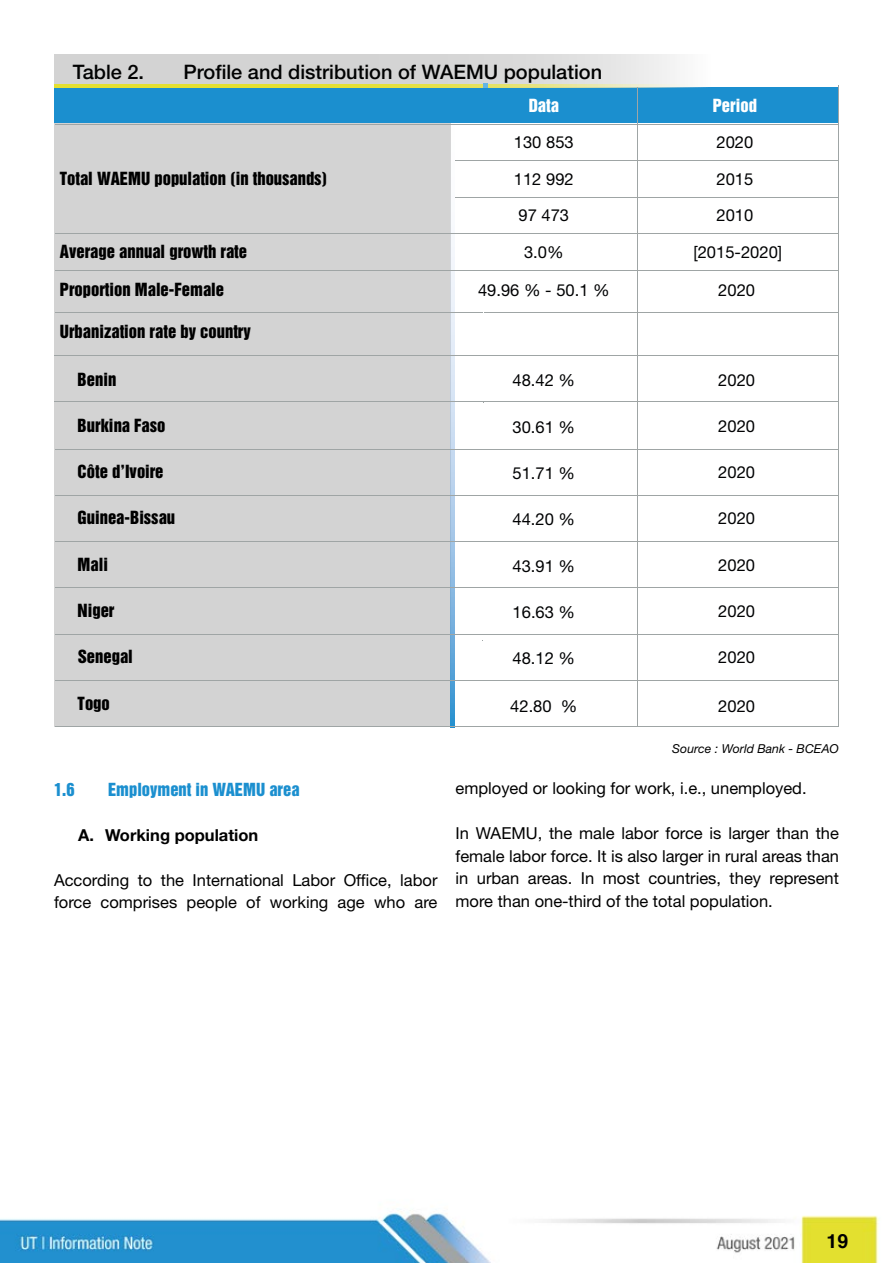
<style>
.page{position:relative;width:893px;height:1263px;background:#fff}
.page>*{position:absolute;margin:0;border:0;box-sizing:border-box;transform-origin:0 0}
.t1{font:500 19.95px "Helvetica Neue LT Std";color:#010202}
.t2{font:700 19.5px "Helvetica";color:#000}
.t3{font:16.5px/22.5px "Helvetica Neue LT Std";color:#000}
.t4{font:16.5px "Helvetica Inserat";color:#000}
.t5{font:16.5px "Helvetica Neue LT Std";color:#010203}
.t6{font:16.5px "Helvetica Inserat";color:#1b8fcf}
.t7{font:700 16.5px "Helvetica Neue LT Std";color:#000}
.t8{font:16.5px "Helvetica Inserat";color:#fff}
.t9{font:italic 12.3px "Helvetica Neue LT Std";color:#000}
</style>
<div class="page">
<img style="left:0;top:85px;width:879px;height:1178px">
<div style="left:54px;top:89px;width:396px;height:638px;background:#d3d3d3"></div>
<svg style="left:450px;top:123px;width:5px;height:603px"></svg>
<div style="left:54px;top:88px;width:784px;height:35px;background:#1b8fcf"></div>
<svg style="left:54px;top:54px;width:634px;height:31px;background:#d9d8d4"></svg>
<svg style="left:54px;top:85px;width:656px;height:3px;background:#dfe060"></svg>
<svg style="left:483px;top:83px;width:5px;height:5px"></svg>
<hr style="left:55px;top:233px;width:428px;height:1px;background:#9fa5a5">
<hr style="left:55px;top:124px;width:428px;height:1px;background:#9fa5a5">
<hr style="left:484px;top:124px;width:200px;height:1px;background:#9fa5a5">
<hr style="left:685px;top:124px;width:153px;height:1px;background:#9fa5a5">
<hr style="left:455px;top:160px;width:229px;height:1px;background:#9fa5a5">
<hr style="left:685px;top:160px;width:153px;height:1px;background:#9fa5a5">
<hr style="left:455px;top:197px;width:229px;height:1px;background:#9fa5a5">
<hr style="left:685px;top:197px;width:153px;height:1px;background:#9fa5a5">
<hr style="left:484px;top:233px;width:200px;height:1px;background:#9fa5a5">
<hr style="left:685px;top:233px;width:153px;height:1px;background:#9fa5a5">
<hr style="left:55px;top:270px;width:428px;height:1px;background:#9fa5a5">
<hr style="left:484px;top:270px;width:354px;height:1px;background:#9fa5a5">
<hr style="left:55px;top:312px;width:428px;height:1px;background:#9fa5a5">
<hr style="left:484px;top:312px;width:354px;height:1px;background:#9fa5a5">
<hr style="left:55px;top:449px;width:428px;height:1px;background:#9fa5a5">
<hr style="left:484px;top:449px;width:354px;height:1px;background:#9fa5a5">
<hr style="left:55px;top:495px;width:428px;height:1px;background:#9fa5a5">
<hr style="left:484px;top:495px;width:354px;height:1px;background:#9fa5a5">
<hr style="left:55px;top:541px;width:428px;height:1px;background:#9fa5a5">
<hr style="left:484px;top:541px;width:354px;height:1px;background:#9fa5a5">
<hr style="left:55px;top:587px;width:428px;height:1px;background:#9fa5a5">
<hr style="left:484px;top:587px;width:354px;height:1px;background:#9fa5a5">
<hr style="left:55px;top:634px;width:428px;height:1px;background:#9fa5a5">
<hr style="left:484px;top:634px;width:354px;height:1px;background:#9fa5a5">
<hr style="left:55px;top:680px;width:428px;height:1px;background:#9fa5a5">
<hr style="left:484px;top:680px;width:354px;height:1px;background:#9fa5a5">
<hr style="left:55px;top:726px;width:428px;height:1px;background:#9fa5a5">
<svg style="left:482px;top:634px;width:2px;height:7px"></svg>
<hr style="left:482px;top:726px;width:356px;height:1px;background:#9fa5a5">
<hr style="left:838px;top:86px;width:1px;height:641px;background:#9fa5a5">
<hr style="left:637px;top:87px;width:1px;height:639px;background:#9fa5a5">
<hr style="left:55px;top:401px;width:783px;height:1px;background:#9fa5a5">
<hr style="left:55px;top:355px;width:783px;height:1px;background:#9fa5a5">
<p class="t1" style="left:73px;top:60px;width:73px">Table 2.</p>
<p class="t1" style="left:183px;top:60px;width:420px">Profile and distribution of WAEMU population</p>
<p class="t8" style="left:529px;top:96px;width:32px">Data</p>
<p class="t8" style="left:713px;top:96px;width:46px">Period</p>
<p class="t4" style="left:60px;top:168px;width:269px">Total WAEMU population (in thousands)</p>
<p class="t4" style="left:60px;top:242px;width:189px">Average annual growth rate</p>
<p class="t4" style="left:60px;top:280px;width:166px">Proportion Male-Female</p>
<p class="t4" style="left:60px;top:322px;width:193px">Urbanization rate by country</p>
<p class="t5" style="left:514px;top:133px;width:61px">130 853</p>
<p class="t5" style="left:716px;top:133px;width:38px">2020</p>
<p class="t5" style="left:514px;top:169px;width:61px">112 992</p>
<p class="t5" style="left:716px;top:169px;width:38px">2015</p>
<p class="t5" style="left:519px;top:206px;width:52px">97 473</p>
<p class="t5" style="left:716px;top:206px;width:38px">2010</p>
<p class="t5" style="left:524px;top:242px;width:41px">3.0%</p>
<p class="t5" style="left:693px;top:242px;width:90px">[2015-2020]</p>
<p class="t5" style="left:478px;top:280px;width:133px">49.96 % - 50.1 %</p>
<p class="t5" style="left:718px;top:280px;width:38px">2020</p>
<p class="t4" style="left:78px;top:369px;width:40px">Benin</p>
<p class="t5" style="left:513px;top:371px;width:64px">48.42 %</p>
<p class="t4" style="left:78px;top:416px;width:89px">Burkina Faso</p>
<p class="t5" style="left:513px;top:417px;width:64px">30.61 %</p>
<p class="t4" style="left:78px;top:462px;width:87px">Côte d’Ivoire</p>
<p class="t5" style="left:513px;top:463px;width:64px">51.71 %</p>
<p class="t4" style="left:78px;top:508px;width:99px">Guinea-Bissau</p>
<p class="t5" style="left:513px;top:509px;width:64px">44.20 %</p>
<p class="t4" style="left:78px;top:555px;width:32px">Mali</p>
<p class="t5" style="left:513px;top:556px;width:64px">43.91 %</p>
<p class="t4" style="left:78px;top:601px;width:38px">Niger</p>
<p class="t5" style="left:513px;top:602px;width:64px">16.63 %</p>
<p class="t4" style="left:78px;top:647px;width:57px">Senegal</p>
<p class="t5" style="left:513px;top:648px;width:64px">48.12 %</p>
<p class="t4" style="left:78px;top:693px;width:34px">Togo</p>
<p class="t5" style="left:510px;top:696px;width:69px">42.80 %</p>
<p class="t5" style="left:718px;top:370px;width:38px">2020</p>
<p class="t5" style="left:718px;top:416px;width:38px">2020</p>
<p class="t5" style="left:718px;top:462px;width:38px">2020</p>
<p class="t5" style="left:718px;top:509px;width:38px">2020</p>
<p class="t5" style="left:718px;top:555px;width:38px">2020</p>
<p class="t5" style="left:718px;top:601px;width:38px">2020</p>
<p class="t5" style="left:718px;top:648px;width:38px">2020</p>
<p class="t5" style="left:718px;top:696px;width:38px">2020</p>
<p class="t9" style="left:672px;top:741px;width:168px">Source : World Bank - BCEAO</p>
<p class="t6" style="left:54px;top:779px;width:22px">1.6</p>
<p class="t6" style="left:108px;top:779px;width:193px">Employment in WAEMU area</p>
<p class="t7" style="left:78px;top:824px;width:182px">A. Working population</p>
<p class="t3" style="left:54px;top:868px;width:385px">According to the International Labor Office, labor force comprises people of working age who are</p>
<p class="t3" style="left:455px;top:777px;width:353px">employed or looking for work, i.e., unemployed.</p>
<p class="t3" style="left:455px;top:822px;width:385px;text-align:justify">In WAEMU, the male labor force is larger than the female labor force. It is also larger in rural areas than in urban areas. In most countries, they represent more than one-third of the total population.</p>
<p class="t2" style="left:827px;top:1228px;width:23px">19</p>
</div>
